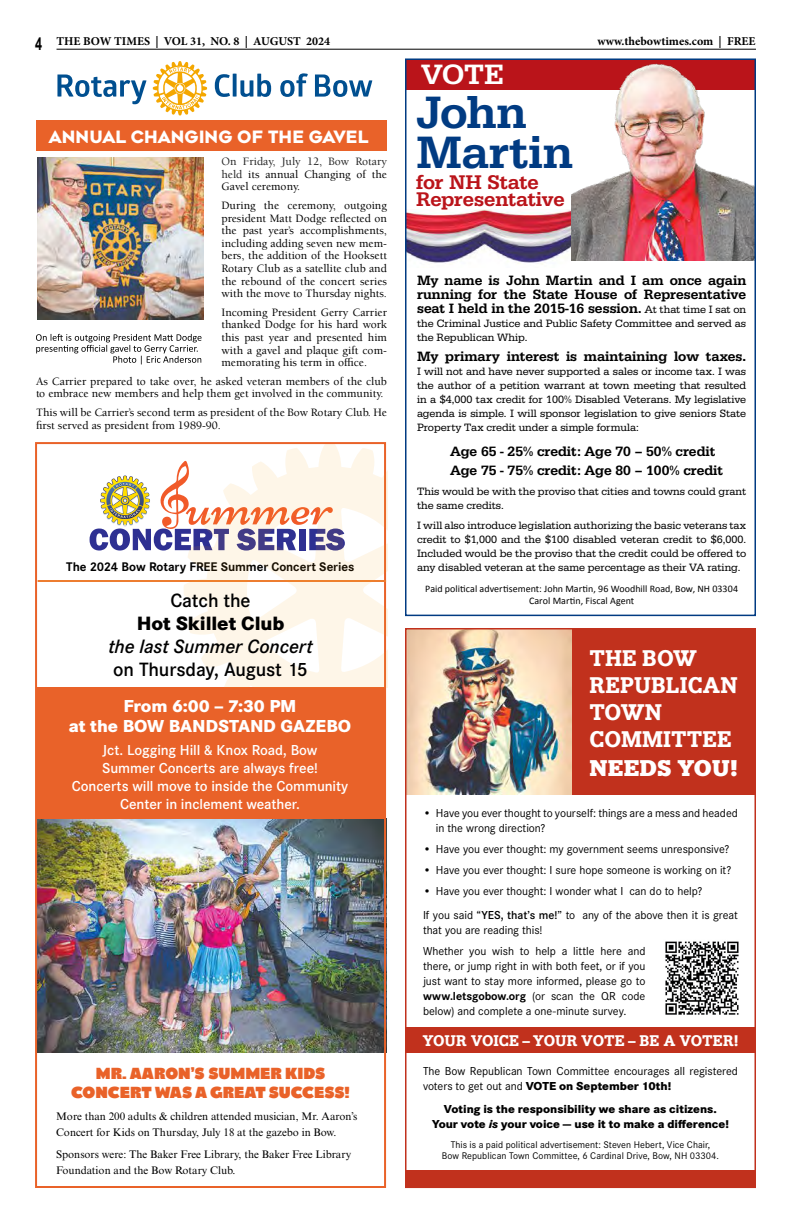
<style>
.page{position:relative;width:792px;height:1224px;background:#fff}
.page>*{position:absolute;margin:0;border:0;box-sizing:border-box;transform-origin:0 0}
.t1{font:500 47px/40px "Serifa";color:#013b82}
.t2{font:500 29px "Serifa";color:#fff}
.t3{font:800 22px/27px "Bodoni Egyptian Pro";color:#fff}
.t4{font:900 22px "Bodoni Egyptian Pro";color:#fff}
.t5{font:500 20.5px/17.8px "Serifa";letter-spacing:-.005em;color:#ba141a}
.t6{font:600 20px "Corporate S";letter-spacing:-.01em;color:#000}
.t7{font:italic 600 20px "Corporate S";letter-spacing:-.01em;color:#000}
.t8{font:800 20px "Corporate S";letter-spacing:-.005em;color:#000}
.t9{font:800 18px/20px "Corporate S";letter-spacing:-.005em;color:#fff;text-align:center}
.t10{font:700 18px "Arial";color:#000;scale:.7 1}
.t11{font:800 17px "Geometos Neue";color:#fff}
.t12{font:800 16px/19px "Catalpa";color:#e96229;text-align:center}
.t13{font:600 15px/18px "Corporate S";letter-spacing:-.005em;color:#fff;text-align:center}
.t14{font:800 15px "Bodoni Egyptian Pro";letter-spacing:-.005em;color:#fff}
.t15{font:500 14px/14px "Serifa";color:#000;text-align:justify}
.t16{font:700 13px "Corporate S";letter-spacing:-.005em;color:#000}
.t17{font:12px/15px "Corporate S Pro";letter-spacing:-.005em;color:#000}
.t18{font:800 12px/15px "Corporate S Pro";color:#000;text-align:center}
.t19{font:700 12px "Minion Pro";color:#000}
.t20{font:500 11.6px/12.6px "Berkeley Pro";color:#000;text-align:justify}
.t21{font:11px/14px "Serifa";color:#000}
.t22{font:11px/16px "Times New Roman MT Std";color:#000}
.t23{font:10px/11px "Corporate S Pro";letter-spacing:.005em;color:#000;text-align:center}
.t24{font:10px/12px "Calibri";color:#000;text-align:center}
.s1{color:#222}
.s2{font-weight:400;font-size:11px}
.s3{font-size:15px}
.s4{font-weight:600}
.s5{font-weight:700}
.s6{font-weight:800}
.s7{font-style:italic}
</style>
<div class="page">
<hr style="left:57px;top:49px;width:699px;height:1px;background:#000">
<div style="left:405px;top:60px;width:351px;height:30px;background:#ba141a"></div>
<div style="left:36px;top:120px;width:351px;height:31px;background:#e96229"></div>
<img style="left:408px;top:209px;width:164px;height:56px">
<img style="left:572px;top:63px;width:181px;height:198px">
<div style="left:405px;top:58px;width:351px;height:558px;border:2px solid #013b82"></div>
<img style="left:38px;top:819px;width:345px;height:234px">
<svg style="left:153px;top:61px;width:54px;height:54px"></svg>
<svg style="left:57px;top:75px;width:90px;height:29px"></svg>
<svg style="left:215px;top:74px;width:56px;height:23px"></svg>
<svg style="left:280px;top:73px;width:28px;height:24px"></svg>
<svg style="left:315px;top:75px;width:57px;height:22px"></svg>
<div style="left:37px;top:688px;width:349px;height:131px;background:#e96229"></div>
<svg style="left:90px;top:461px;width:94px;height:90px"></svg>
<hr style="left:38px;top:580px;width:348px;height:2px;background:#ed7d30">
<svg style="left:184px;top:444px;width:203px;height:244px;fill:#fef6e8"></svg>
<svg style="left:36px;top:334px;width:166px;height:30px"></svg>
<img style="left:37px;top:157px;width:167px;height:162px">
<div style="left:405px;top:628px;width:351px;height:166px;background:#c1311d"></div>
<div style="left:405px;top:1027px;width:351px;height:25px;background:#c1311d"></div>
<div style="left:405px;top:1170px;width:351px;height:18px;background:#c1311d"></div>
<img style="left:408px;top:631px;width:164px;height:163px">
<img style="left:665px;top:941px;width:74px;height:74px">
<div style="left:405px;top:628px;width:351px;height:560px;border:2px solid #c1311d"></div>
<h3 class="t10" style="left:35px;top:31px;width:12px">4</h3>
<p class="t19" style="left:57px;top:32px;width:275px">THE BOW TIMES | VOL 31, NO. 8 | AUGUST 2024</p>
<p class="t19" style="left:598px;top:32px;width:160px">www.thebowtimes.com | FREE</p>
<h2 class="t2" style="left:421px;top:57px;width:84px">VOTE</h2>
<h3 class="t11" style="left:49px;top:127px;width:321px">ANNUAL CHANGING OF THE GAVEL</h3>
<p class="t20" style="left:222px;top:155px;width:167px"><span class="s1">On Friday, July 12, Bow Rotary held</span> its annual Changing of the Gavel ceremony.</p>
<p class="t20" style="left:222px;top:199px;width:167px">During the ceremony, outgoing president Matt Dodge reflected on the past year’s accomplishments, including adding seven new mem&shy;bers, the addition of the Hooksett Rotary Club as a satellite club and the rebound of the concert series with the move to Thursday nights.</p>
<p class="t20" style="left:222px;top:306px;width:167px">Incoming President Gerry Carrier thanked Dodge for his hard work this past year and presented him with a gavel and plaque gift com&shy;memorating his term in office.</p>
<p class="t20" style="left:36px;top:375px;width:353px">As Carrier prepared to take over, he asked veteran members of the club to embrace new members and help them get involved in the community.</p>
<p class="t20" style="left:36px;top:406px;width:352px">This will be Carrier’s second term as president of the Bow Rotary Club. He first served as president from 1989-90.</p>
<p class="t16" style="left:66px;top:557px;width:289px">The 2024 Bow Rotary FREE Summer Concert Series</p>
<h3 class="t6" style="left:170px;top:587px;width:82px">Catch the</h3>
<h3 class="t8" style="left:137px;top:610px;width:149px">Hot Skillet Club</h3>
<h3 class="t7" style="left:108px;top:634px;width:206px">the last Summer Concert</h3>
<h3 class="t6" style="left:113px;top:656px;width:196px">on Thursday, August 15</h3>
<h3 class="t9" style="left:69px;top:696px;width:284px">From 6:00 – 7:30 PM<br>at the BOW BANDSTAND GAZEBO</h3>
<p class="t13" style="left:72px;top:740px;width:278px">Jct. Logging Hill &amp; Knox Road, Bow<br>Summer Concerts are always free!<br>Concerts will move to inside the Community Center in inclement weather.</p>
<h3 class="t12" style="left:71px;top:1064px;width:280px">MR. AARON’S SUMMER KIDS<br>CONCERT WAS A GREAT SUCCESS!</h3>
<p class="t22" style="left:56px;top:1108px;width:303px">More than 200 adults &amp; children attended musician, Mr. Aaron’s<br>Concert for Kids on Thursday, July 18 at the gazebo in Bow.</p>
<p class="t22" style="left:56px;top:1146px;width:297px">Sponsors were: The Baker Free Library, the Baker Free Library<br>Foundation and the Bow Rotary Club.</p>
<h1 class="t1" style="left:416px;top:92px;width:158px">John<br>Martin</h1>
<h3 class="t5" style="left:416px;top:173px;width:150px">for NH State<br>Representative</h3>
<p class="t15" style="left:417px;top:274px;width:331px">My name is John Martin and I am once again running for the State House of Representative seat I held in the 2015-16 session. <span class="s2">At that time I sat on</span></p>
<p class="t21" style="left:417px;top:317px;width:331px">the Criminal Justice and Public Safety Committee and served as the Republican Whip.</p>
<p class="t15" style="left:417px;top:350px;width:331px">My primary interest is maintaining low taxes<span class="s3">.</span></p>
<p class="t21" style="left:417px;top:365px;width:331px;text-align:justify">I will not and have never supported a sales or income tax. I was the author of a petition warrant at town meeting that resulted in a $4,000 tax credit for 100% Disabled Veterans. My legislative agenda is simple. I will sponsor legislation to give seniors State Property Tax credit under a simple formula:</p>
<p class="t15" style="left:450px;top:442px;width:274px;line-height:19px">Age 65 - 25% credit: Age 70 – 50% credit<br>Age 75 - 75% credit: Age 80 – 100% credit</p>
<p class="t21" style="left:417px;top:485px;width:331px">This would be with the proviso that cities and towns could grant the same credits.</p>
<p class="t21" style="left:417px;top:519px;width:331px;text-align:justify">I will also introduce legislation authorizing the basic veterans tax credit to $1,000 and the $100 disabled veteran credit to $6,000.<br>Included would be the proviso that the credit could be offered to any disabled veteran at the same percentage as their VA rating.</p>
<p class="t24" style="left:425px;top:583px;width:314px">Paid political advertisement: John Martin, 96 Woodhill Road, Bow, NH 03304<br>Carol Martin, Fiscal Agent</p>
<h3 class="t3" style="left:590px;top:646px;width:150px">THE BOW<br>REPUBLICAN<br>TOWN<br>COMMITTEE</h3>
<h3 class="t4" style="left:590px;top:754px;width:150px">NEEDS YOU!</h3>
<p class="t17" style="left:436px;top:805px;width:303px;text-indent:-13px">• Have you ever thought to yourself: things are a mess and headed in the wrong direction?</p>
<p class="t17" style="left:423px;top:841px;width:308px">• Have you ever thought: my government seems unresponsive?</p>
<p class="t17" style="left:423px;top:862px;width:310px">• Have you ever thought: I sure hope someone is working on it?</p>
<p class="t17" style="left:423px;top:878px;width:317px;line-height:24px">• Have you ever thought: I wonder what I can do to help?<br>If you said “<span class="s4">YES, that’s me!</span>” to any of the above then it is great</p>
<p class="t17" style="left:423px;top:919px;width:224px;line-height:21px">that you are reading this!<br>Whether you wish to help a little here and</p>
<p class="t17" style="left:423px;top:958px;width:224px;text-align:justify">there, or jump right in with both feet, or if you just want to stay more informed, please go to <span class="s5">www.letsgobow.org</span> (or scan the QR code below) and complete a one-minute survey.</p>
<p class="t14" style="left:422px;top:1032px;width:318px">YOUR VOICE – YOUR VOTE – BE A VOTER!</p>
<p class="t17" style="left:423px;top:1063px;width:317px">The Bow Republican Town Committee encourages all registered voters to get out and <span class="s6">VOTE on September 10th!</span></p>
<p class="t18" style="left:432px;top:1100px;width:298px">Voting is the responsibility we share as citizens.<br>Your vote <span class="s7">is</span> your voice — use it to make a difference!</p>
<p class="t23" style="left:442px;top:1138px;width:279px">This is a paid political advertisement: Steven Hebert, Vice Chair,<br>Bow Republican Town Committee, 6 Cardinal Drive, Bow, NH 03304.</p>
</div>
